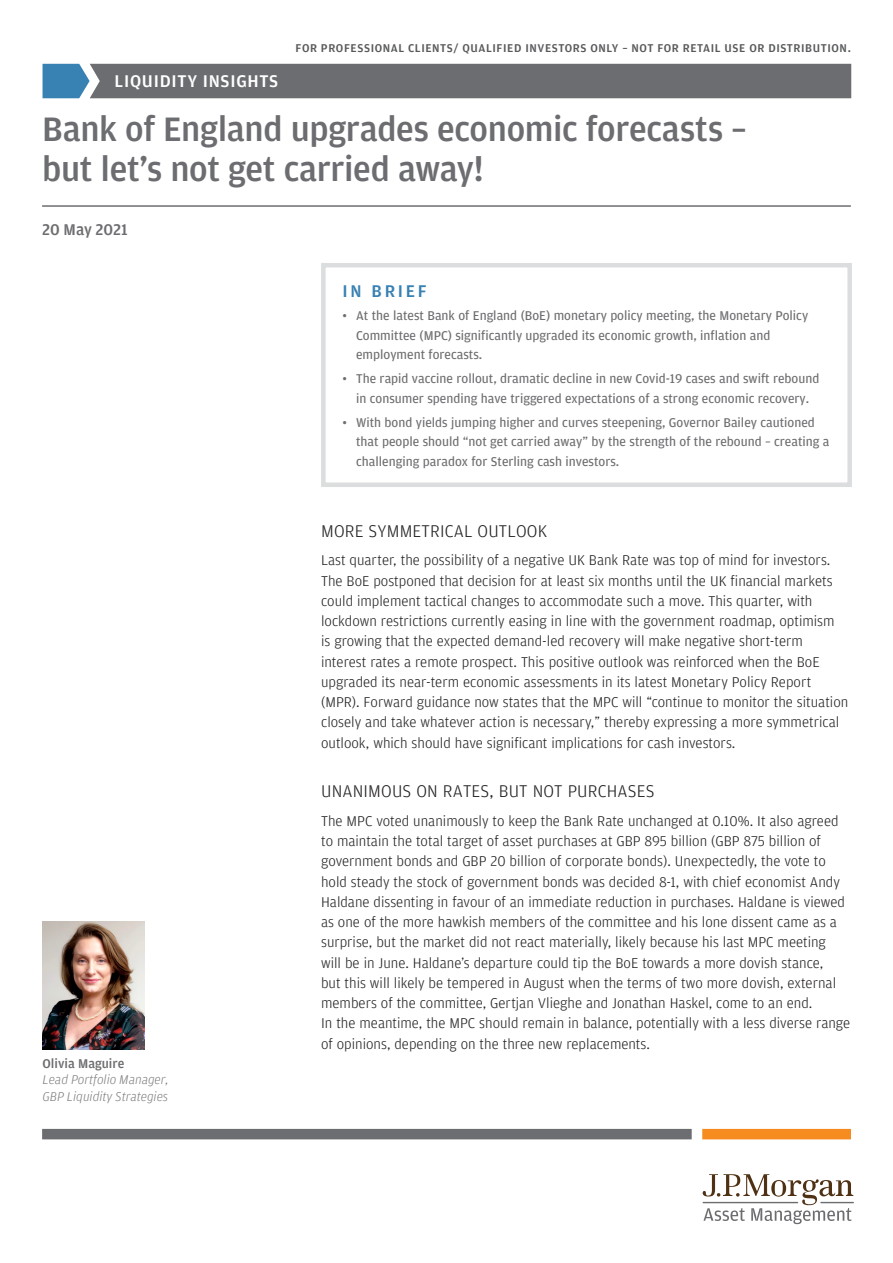
<style>
.page{position:relative;width:893px;height:1263px;background:#fff}
.page>*{position:absolute;margin:0;border:0;box-sizing:border-box;transform-origin:0 0}
.t1{font:500 36px/40.5px "Amplitude";letter-spacing:-.01em;color:#6c6d70}
._1st_Subhead{font:300 18px "Amplitude";letter-spacing:.01em;color:#231f20}
.t2{font:500 18px "Amplitude";letter-spacing:.04em;color:#fff}
.Sidebar_Title{font:500 18px "Amplitude";letter-spacing:.15em;color:#3881b3}
.t3{font:500 16.5px "Amplitude";color:#6c6d70}
.Body_Copy{font:300 15px/20.2px "Amplitude";color:#231f20}
.t4{font:13.5px/19.5px "Amplitude";color:#6c6d70}
.Highlights_Body{font:italic 300 13.5px/16.5px "Amplitude";color:#808083}
.Highlights_Body-2{font:500 13.5px "Amplitude";color:#6c6d70}
.t5{font:500 12px "Amplitude";letter-spacing:.05em;color:#57585a}
</style>
<div class="page">
<div style="left:42px;top:1129px;width:650px;height:10px;background:#6c6d70"></div>
<div style="left:702px;top:1129px;width:149px;height:10px;background:#f68b1f"></div>
<hr style="left:820px;top:1202px;width:34px;height:1px;background:#6c6d70">
<svg style="left:703px;top:1174px;width:150px;height:50px"></svg>
<hr style="left:42px;top:205px;width:809px;height:2px;background:#6c6d70">
<div style="left:43px;top:64px;width:808px;height:34px;background:#6c6d70"></div>
<div style="left:321px;top:263px;width:531px;height:224px;border:4px solid #dcdddf"></div>
<img style="left:43px;top:922px;width:102px;height:127px">
<p class="t5" style="left:295px;top:40px;width:557px">FOR PROFESSIONAL CLIENTS/ QUALIFIED INVESTORS ONLY – NOT FOR RETAIL USE OR DISTRIBUTION.</p>
<p class="t2" style="left:115px;top:69px;width:165px">LIQUIDITY INSIGHTS</p>
<h1 class="t1" style="left:42px;top:107px;width:706px">Bank of England upgrades economic forecasts – but let’s not get carried away!</h1>
<p class="t3" style="left:42px;top:219px;width:87px">20 May 2021</p>
<p class="Sidebar_Title" style="left:343px;top:279px;width:86px">IN BRIEF</p>
<p class="t4" style="left:356px;top:306px;width:454px;text-indent:-14px">• At the latest Bank of England (BoE) monetary policy meeting, the Monetary Policy<br>Committee (MPC) significantly upgraded its economic growth, inflation and employment forecasts.</p>
<p class="t4" style="left:343px;top:369px;width:478px;text-align:center">• The rapid vaccine rollout, dramatic decline in new Covid-19 cases and swift rebound in consumer spending have triggered expectations of a strong economic recovery.</p>
<p class="t4" style="left:356px;top:412px;width:475px;text-indent:-14px">• With bond yields jumping higher and curves steepening, Governor Bailey cautioned that people should “not get carried away” by the strength of the rebound – creating a challenging paradox for Sterling cash investors.</p>
<p class="Highlights_Body-2" style="left:43px;top:1055px;width:83px">Olivia Maguire</p>
<p class="Highlights_Body" style="left:43px;top:1072px;width:128px">Lead Portfolio Manager,<br>GBP Liquidity Strategies</p>
<p class="_1st_Subhead" style="left:321px;top:519px;width:228px">MORE SYMMETRICAL OUTLOOK</p>
<p class="Body_Copy" style="left:321px;top:550px;width:529px">Last quarter, the possibility of a negative UK Bank Rate was top of mind for investors.<br>The BoE postponed that decision for at least six months until the UK financial markets could implement tactical changes to accommodate such a move. This quarter, with lockdown restrictions currently easing in line with the government roadmap, optimism<br>is growing that the expected demand-led recovery will make negative short-term interest rates a remote prospect. This positive outlook was reinforced when the BoE upgraded its near-term economic assessments in its latest Monetary Policy Report (MPR). Forward guidance now states that the MPC will “continue to monitor the situation closely and take whatever action is necessary,” thereby expressing a more symmetrical outlook, which should have significant implications for cash investors.</p>
<p class="_1st_Subhead" style="left:321px;top:780px;width:335px">UNANIMOUS ON RATES, BUT NOT PURCHASES</p>
<p class="Body_Copy" style="left:321px;top:810px;width:531px">The MPC voted unanimously to keep the Bank Rate unchanged at 0.10%. It also agreed to maintain the total target of asset purchases at GBP 895 billion (GBP 875 billion of government bonds and GBP 20 billion of corporate bonds). Unexpectedly, the vote to hold steady the stock of government bonds was decided 8-1, with chief economist Andy Haldane dissenting in favour of an immediate reduction in purchases. Haldane is viewed as one of the more hawkish members of the committee and his lone dissent came as a surprise, but the market did not react materially, likely because his last MPC meeting<br>will be in June. Haldane’s departure could tip the BoE towards a more dovish stance,<br>but this will likely be tempered in August when the terms of two more dovish, external members of the committee, Gertjan Vlieghe and Jonathan Haskel, come to an end.<br>In the meantime, the MPC should remain in balance, potentially with a less diverse range of opinions, depending on the three new replacements.</p>
</div>
